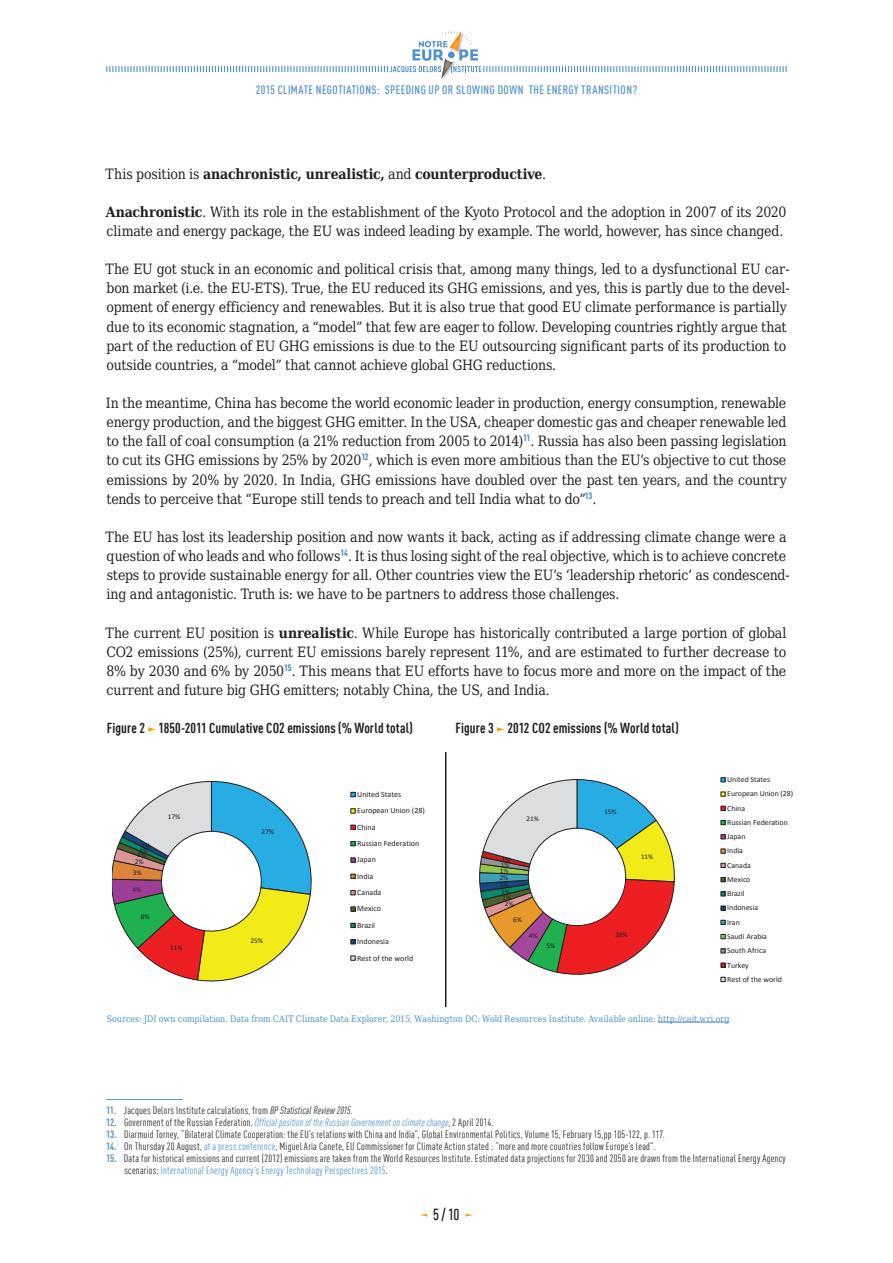
<style>
.page{position:relative;width:893px;height:1263px;background:#fff}
.page>*{position:absolute;margin:0;border:0;box-sizing:border-box;transform-origin:0 0}
.t1{font:500 condensed 15.75px "DIN Offc Pro";color:#231f20}
.t2{font:14.25px/19.2px "DejaVu Serif Condensed";letter-spacing:-.01em;color:#231f20}
.t3{font:700 condensed 14.25px "DIN Offc Pro";letter-spacing:.01em;color:#231f20}
.t4{font:700 14.25px "DejaVu Serif Condensed";letter-spacing:-.005em;color:#231f20}
.t5{font:500 condensed 12px "DIN Offc Pro";letter-spacing:.03em;color:#5090cc}
.t6{font:condensed 10.5px/12px "DIN Offc Pro";letter-spacing:.02em;color:#231f20}
.t7{font:italic condensed 10.5px "DIN Offc Pro";letter-spacing:.015em;color:#5090cc}
.t8{font:9px "DejaVu Serif Condensed";letter-spacing:.005em;color:#5090cc}
.t9{font:8.1px "Calibri";color:#231f20}
.t10{font:7.95px/16.4px "Calibri";color:#231f20}
.t11{font:7.8px/14.2px "Calibri";color:#231f20}
.t12{font:7.35px "Calibri";color:#231f20}
.t13{font:7.05px "Calibri";color:#231f20}
.s1{font-weight:400}
.s2{font-weight:700}
.s3{font-weight:700;color:#5090cc}
.s4{font-style:italic}
.s5{font-weight:700;font-style:normal}
.s6{font-style:normal;color:#231f20}
.s7{color:#5090cc}
</style>
<div class="page">
<svg style="left:420px;top:1213px;width:8px;height:4px"></svg>
<svg style="left:465px;top:1213px;width:8px;height:4px"></svg>
<svg style="left:106px;top:31px;width:681px;height:47px"></svg>
<hr style="left:658px;top:1022px;width:71px;height:1px;background:#5090cc">
<svg style="left:148px;top:727px;width:8px;height:5px"></svg>
<svg style="left:496px;top:727px;width:9px;height:5px"></svg>
<hr style="left:445px;top:752px;width:1px;height:255px;background:#231f20">
<svg style="left:112px;top:781px;width:200px;height:201px"></svg>
<svg style="left:351px;top:792px;width:4px;height:5px"></svg>
<svg style="left:351px;top:808px;width:4px;height:5px"></svg>
<svg style="left:351px;top:825px;width:4px;height:5px"></svg>
<svg style="left:351px;top:841px;width:4px;height:5px"></svg>
<svg style="left:351px;top:857px;width:4px;height:5px"></svg>
<svg style="left:351px;top:874px;width:4px;height:5px"></svg>
<svg style="left:351px;top:890px;width:4px;height:5px"></svg>
<svg style="left:351px;top:906px;width:4px;height:5px"></svg>
<svg style="left:351px;top:923px;width:4px;height:5px"></svg>
<svg style="left:351px;top:939px;width:4px;height:5px"></svg>
<svg style="left:351px;top:956px;width:4px;height:4px"></svg>
<svg style="left:479px;top:779px;width:196px;height:196px"></svg>
<svg style="left:721px;top:777px;width:4px;height:5px"></svg>
<svg style="left:721px;top:792px;width:4px;height:4px"></svg>
<svg style="left:721px;top:806px;width:4px;height:5px"></svg>
<svg style="left:721px;top:820px;width:4px;height:5px"></svg>
<svg style="left:721px;top:834px;width:4px;height:5px"></svg>
<svg style="left:721px;top:849px;width:4px;height:4px"></svg>
<svg style="left:721px;top:863px;width:4px;height:5px"></svg>
<svg style="left:721px;top:877px;width:4px;height:5px"></svg>
<svg style="left:721px;top:891px;width:4px;height:5px"></svg>
<svg style="left:721px;top:906px;width:4px;height:4px"></svg>
<svg style="left:721px;top:920px;width:4px;height:5px"></svg>
<svg style="left:721px;top:934px;width:4px;height:5px"></svg>
<svg style="left:721px;top:948px;width:4px;height:5px"></svg>
<svg style="left:721px;top:963px;width:4px;height:4px"></svg>
<svg style="left:721px;top:977px;width:4px;height:5px"></svg>
<hr style="left:106px;top:1099px;width:77px;height:1px;background:#5090cc">
<p class="t5" style="left:256px;top:81px;width:28px">2015 CLIMATE</p>
<p class="t5" style="left:316px;top:81px;width:6px">NEGOTIATIONS</p>
<p class="t5" style="left:377px;top:81px;width:20px">: SPEEDING</p>
<p class="t5" style="left:429px;top:81px;width:34px">UPORSLOWING</p>
<p class="t5" style="left:498px;top:81px;width:8px">DOWN</p>
<p class="t5" style="left:529px;top:81px;width:25px">THE ENERGY</p>
<p class="t5" style="left:581px;top:81px;width:6px">TRANSITION</p>
<p class="t5" style="left:632px;top:81px;width:6px">?</p>
<p class="t4" style="left:106px;top:161px;width:442px"><span class="s1">This position is</span> anachronistic, unrealistic, <span class="s1">and</span> counterproductive<span class="s1">.</span></p>
<p class="t2" style="left:106px;top:201px;width:682px"><span class="s2">Anachronistic</span>. With its role in the establishment of the Kyoto Protocol and the adoption in 2007 of its 2020 climate and energy package, the EU was indeed leading by example. The world, however, has since changed.</p>
<p class="t2" style="left:106px;top:258px;width:685px">The EU got stuck in an economic and political crisis that, among many things, led to a dysfunctional EU car&shy;bon market (i.e. the EU-ETS). True, the EU reduced its GHG emissions, and yes, this is partly due to the devel&shy;opment of energy efficiency and renewables. But it is also true that good EU climate performance is partially due to its economic stagnation, a “model” that few are eager to follow. Developing countries rightly argue that part of the reduction of EU GHG emissions is due to the EU outsourcing significant parts of its production to outside countries, a “model” that cannot achieve global GHG reductions.</p>
<p class="t2" style="left:106px;top:392px;width:682px;text-align:justify">In the meantime, China has become the world economic leader in production, energy consumption, renewable energy production, and the biggest GHG emitter. In the USA, cheaper domestic gas and cheaper renewable led to the fall of coal consumption (a 21% reduction from 2005 to 2014)<sup>11</sup>. Russia has also been passing legislation to cut its GHG emissions by 25% by 2020<sup>12</sup>, which is even more ambitious than the EU’s objective to cut those emissions by 20% by 2020. In India, GHG emissions have doubled over the past ten years, and the country tends to perceive that “Europe still tends to preach and tell India what to do”<sup>13</sup>.</p>
<p class="t2" style="left:106px;top:526px;width:685px">The EU has lost its leadership position and now wants it back, acting as if addressing climate change were a question of who leads and who follows<sup>14</sup>. It is thus losing sight of the real objective, which is to achieve concrete steps to provide sustainable energy for all. Other countries view the EU’s ‘leadership rhetoric’ as condescend&shy;ing and antagonistic. Truth is: we have to be partners to address those challenges.</p>
<p class="t2" style="left:106px;top:622px;width:682px;text-align:justify">The current EU position is <span class="s2">unrealistic</span>. While Europe has historically contributed a large portion of global CO2 emissions (25%), current EU emissions barely represent 11%, and are estimated to further decrease to 8% by 2030 and 6% by 2050<sup>15</sup>. This means that EU efforts have to focus more and more on the impact of the current and future big GHG emitters; notably China, the US, and India.</p>
<p class="t3" style="left:107px;top:717px;width:308px">Figure 2 1850-2011 Cumulative CO2 emissions (% World total)</p>
<p class="t3" style="left:455px;top:717px;width:225px">Figure 3 2012 CO2 emissions (% World total)</p>
<p class="t11" style="left:727px;top:772px;width:68px">United States<br>European Union (28)<br>China<br>Russian Federation<br>Japan<br>India<br>Canada<br>Mexico<br>Brazil<br>Indonesia<br>Iran<br>Saudi Arabia<br>South Africa<br>Turkey<br>Rest of the world</p>
<p class="t8" style="left:107px;top:1010px;width:624px">Sources: JDI own compilation. Data from CAIT Climate Data Explorer, 2015, Washington DC: Wold Resources Institute. Available online: http://cait.wri.org</p>
<p class="t10" style="left:357px;top:786px;width:69px">United States<br>European Union (28)<br>China<br>Russian Federation<br>Japan<br>India<br>Canada<br>Mexico<br>Brazil<br>Indonesia</p>
<p class="t9" style="left:357px;top:953px;width:57px">Rest of the world</p>
<p class="t13" style="left:604px;top:808px;width:14px">15%</p>
<p class="t12" style="left:168px;top:812px;width:14px">17%</p>
<p class="t13" style="left:527px;top:814px;width:14px">21%</p>
<p class="t12" style="left:261px;top:827px;width:14px">27%</p>
<p class="t12" style="left:141px;top:841px;width:10px">1%</p>
<p class="t12" style="left:139px;top:845px;width:10px">1%</p>
<p class="t12" style="left:137px;top:850px;width:10px">1%</p>
<p class="t13" style="left:641px;top:852px;width:14px">11%</p>
<p class="t13" style="left:502px;top:855px;width:10px">1%</p>
<p class="t12" style="left:135px;top:856px;width:10px">2%</p>
<p class="t13" style="left:501px;top:860px;width:10px">1%</p>
<p class="t13" style="left:500px;top:866px;width:10px">1%</p>
<p class="t12" style="left:133px;top:868px;width:10px">3%</p>
<p class="t13" style="left:500px;top:873px;width:10px">2%</p>
<p class="t13" style="left:500px;top:880px;width:10px">1%</p>
<p class="t12" style="left:133px;top:884px;width:10px">4%</p>
<p class="t13" style="left:501px;top:887px;width:10px">1%</p>
<p class="t13" style="left:503px;top:893px;width:10px">1%</p>
<p class="t13" style="left:505px;top:899px;width:10px">2%</p>
<p class="t12" style="left:141px;top:911px;width:10px">8%</p>
<p class="t13" style="left:513px;top:915px;width:10px">6%</p>
<p class="t13" style="left:615px;top:930px;width:14px">28%</p>
<p class="t13" style="left:529px;top:931px;width:10px">4%</p>
<p class="t12" style="left:250px;top:936px;width:14px">25%</p>
<p class="t13" style="left:546px;top:941px;width:10px">5%</p>
<p class="t12" style="left:170px;top:943px;width:14px">11%</p>
<p class="t6" style="left:106px;top:1103px;width:248px"><span class="s3">11.</span> Jacques Delors Institute calculations, from <span class="s4">BP Statistical Review 2015.</span></p>
<p class="t7" style="left:106px;top:1114px;width:389px"><span class="s5">12.</span> <span class="s6">Government of the Russian Federation,</span> Official position of the Russian Governement on climate change<span class="s6">, 2 April 2014.</span></p>
<p class="t6" style="left:106px;top:1127px;width:560px"><span class="s3">13.</span> Diarmuid Torney, “Bilateral Climate Cooperation: the EU’s relations with China and India”, Global Environmental Politics, Volume 15, February 15,pp 105-122, p. 117.</p>
<p class="t6" style="left:106px;top:1139px;width:551px"><span class="s3">14.</span> On Thursday 20 August, <span class="s7">at a press conference</span>, Miguel Aria Canete, EU Commissioner for Climate Action stated : “more and more countries follow Europe’s lead”.</p>
<p class="t6" style="left:124px;top:1151px;width:663px;text-indent:-18px"><span class="s3">15.</span> Data for historical emissions and current (2012) emissions are taken from the World Resources Institute. Estimated data projections for 2030 and 2050 are drawn from the International Energy Agency scenarios: <span class="s7">International Energy Agency’s Energy Technology Perspectives 2015</span>.</p>
<p class="t1" style="left:433px;top:1203px;width:28px">5 / 10</p>
</div>
